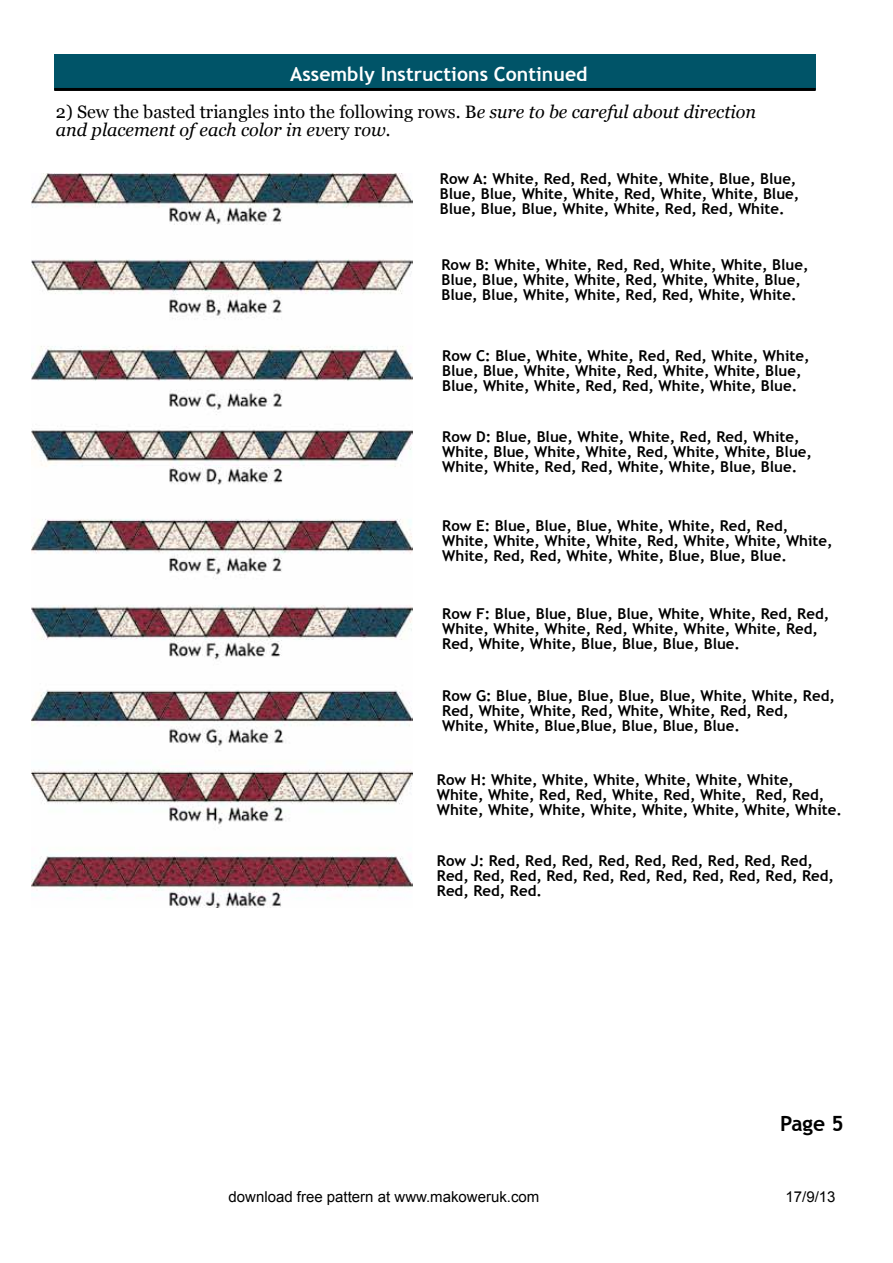
<style>
.page{position:relative;width:893px;height:1263px;background:#fff}
.page>*{position:absolute;margin:0;border:0;box-sizing:border-box;transform-origin:0 0}
.t1{font:700 21px "Trebuchet MS";color:#000}
.t2{font:700 19.5px "Trebuchet MS";color:#fff}
.t3{font:italic 18px/18px "Georgia";color:#000}
.t4{font:700 15px/15px "Trebuchet MS";color:#000}
.t5{font:15px "Arial";color:#000}
.s1{font-style:normal}
</style>
<div class="page">
<div style="left:54px;top:54px;width:761px;height:35px;background:#005468"></div>
<hr style="left:54px;top:88px;width:762px;height:3px;background:#000">
<img style="left:31px;top:173px;width:381px;height:734px">
<h2 class="t2" style="left:290px;top:62px;width:299px">Assembly Instructions Continued</h2>
<p class="t3" style="left:56px;top:103px;width:702px"><span class="s1">2) Sew the basted triangles into the following rows. B</span>e sure to be careful about direction and placement of each color in ev<span class="s1">ery r</span>ow.</p>
<p class="t4" style="left:440px;top:171px;width:361px">Row A: White, Red, Red, White, White, Blue, Blue,<br>Blue, Blue, White, White, Red, White, White, Blue,<br>Blue, Blue, Blue, White, White, Red, Red, White.</p>
<p class="t4" style="left:441px;top:257px;width:369px">Row B: White, White, Red, Red, White, White, Blue,<br>Blue, Blue, White, White, Red, White, White, Blue,<br>Blue, Blue, White, White, Red, Red, White, White.</p>
<p class="t4" style="left:442px;top:348px;width:369px">Row C: Blue, White, White, Red, Red, White, White,<br>Blue, Blue, White, White, Red, White, White, Blue,<br>Blue, White, White, Red, Red, White, White, Blue.</p>
<p class="t4" style="left:442px;top:429px;width:371px">Row D: Blue, Blue, White, White, Red, Red, White,<br>White, Blue, White, White, Red, White, White, Blue,<br>White, White, Red, Red, White, White, Blue, Blue.</p>
<p class="t4" style="left:442px;top:518px;width:392px">Row E: Blue, Blue, Blue, White, White, Red, Red,<br>White, White, White, White, Red, White, White, White,<br>White, Red, Red, White, White, Blue, Blue, Blue.</p>
<p class="t4" style="left:442px;top:606px;width:389px">Row F: Blue, Blue, Blue, Blue, White, White, Red, Red,<br>White, White, White, Red, White, White, White, Red,<br>Red, White, White, Blue, Blue, Blue, Blue.</p>
<p class="t4" style="left:442px;top:688px;width:394px">Row G: Blue, Blue, Blue, Blue, Blue, White, White, Red,<br>Red, White, White, Red, White, White, Red, Red,<br>White, White, Blue,Blue, Blue, Blue, Blue.</p>
<p class="t4" style="left:437px;top:772px;width:407px">Row H: White, White, White, White, White, White,<br>White, White, Red, Red, White, Red, White, Red, Red,<br>White, White, White, White, White, White, White, White.</p>
<p class="t4" style="left:437px;top:853px;width:399px">Row J: Red, Red, Red, Red, Red, Red, Red, Red, Red,<br>Red, Red, Red, Red, Red, Red, Red, Red, Red, Red, Red,<br>Red, Red, Red.</p>
<h1 class="t1" style="left:780px;top:1110px;width:65px">Page 5</h1>
<p class="t5" style="left:229px;top:1186px;width:312px">download free pattern at www.makoweruk.com</p>
<p class="t5" style="left:785px;top:1186px;width:52px">17/9/13</p>
</div>
